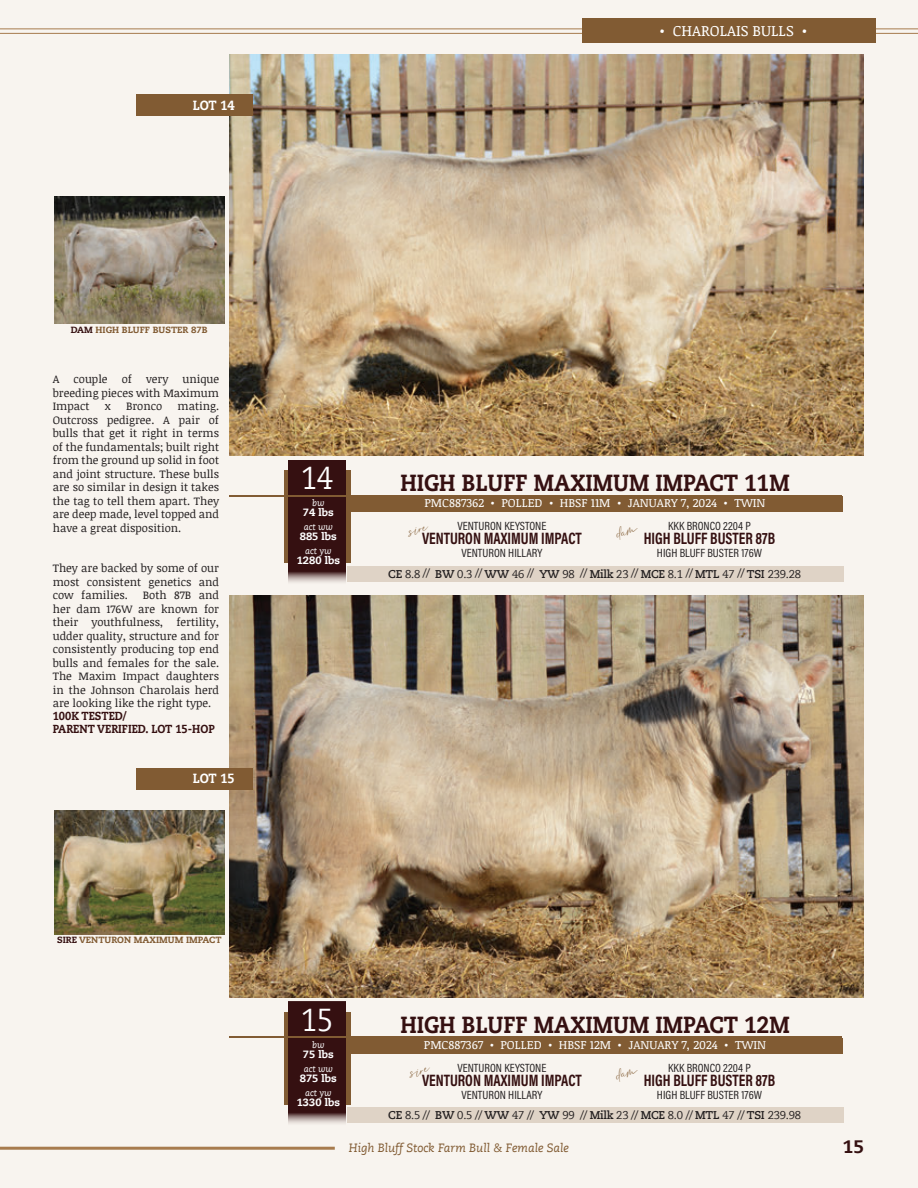
<style>
.page{position:relative;width:918px;height:1188px;background:#f8f4ef}
.page>*{position:absolute;margin:0;border:0;box-sizing:border-box;transform-origin:0 0}
.t1{font:31.65px "Caecilia LT Pro 55 Roman";color:#fff;scale:.9 1}
.t2{font:800 23.25px "Caecilia LT Std";color:#351011;scale:.9 1}
.t3{font:18px "Searchlight";color:#815b33}
.t4{font:800 18px "Caecilia LT Pro 85";color:#351011}
.t5{font:700 16.65px "Acumin Pro Cond";color:#351011;scale:.9 1}
.t6{font:15px "Noticia Text";color:#fff}
.t7{font:800 13.35px "Caecilia LT Std";color:#fff;scale:.9 1}
.t8{font:12px "Acumin Pro Cond";color:#231f20}
.t9{font:12px "Noticia Text";color:#fff}
.t10{font:italic 12px "Caecilia LT Pro 56";color:#815b33}
.t11{font:800 11.7px/12.6px "Caecilia LT Std";color:#351011;scale:.9 1}
.t12{font:11.25px/13.5px "Noticia Text";color:#231f20;text-align:justify}
.t13{font:11.25px "Caecilia LT Pro 55 Roman";letter-spacing:-.02em;color:#231f20}
.t14{font:800 10.5px "Caecilia LT Pro 85";color:#fff}
.t15{font:800 9px "Caecilia LT Std";color:#815b33}
.t16{font:italic 9px "Caecilia LT Pro 56";color:#fff}
.s1{color:#351011}
.s2{font-family:"Caecilia LT Pro 75";font-weight:700}
</style>
<div class="page">
<hr style="left:0;top:28px;width:918px;height:1px;background:#a77b4e">
<hr style="left:0;top:33px;width:918px;height:1px;background:#a77b4e">
<div style="left:582px;top:19px;width:294px;height:24px;background:#815b33"></div>
<hr style="left:0;top:1147px;width:335px;height:3px;background:#a77b4e">
<img style="left:229px;top:54px;width:635px;height:402px">
<div style="left:284px;top:470px;width:66px;height:93px;background:#815b33"></div>
<div style="left:288px;top:460px;width:58px;height:125px;background:#351011"></div>
<hr style="left:229px;top:495px;width:613px;height:1px;background:#815b33">
<div style="left:346px;top:496px;width:497px;height:16px;background:#815b33"></div>
<div style="left:347px;top:566px;width:496px;height:16px;background:#dfd3c6"></div>
<img style="left:229px;top:596px;width:635px;height:401px">
<div style="left:284px;top:1012px;width:66px;height:93px;background:#815b33"></div>
<div style="left:288px;top:1002px;width:58px;height:124px;background:#351011"></div>
<hr style="left:229px;top:1036px;width:613px;height:2px;background:#815b33">
<div style="left:346px;top:1038px;width:497px;height:16px;background:#815b33"></div>
<div style="left:347px;top:1108px;width:496px;height:15px;background:#dfd3c6"></div>
<div style="left:136px;top:94px;width:117px;height:22px;background:#815b33"></div>
<div style="left:136px;top:768px;width:117px;height:22px;background:#815b33"></div>
<img style="left:54px;top:196px;width:171px;height:127px">
<img style="left:54px;top:810px;width:171px;height:124px">
<p class="t7" style="left:193px;top:97px;width:48px">LOT 14</p>
<h3 class="t6" style="left:660px;top:21px;width:149px">• CHAROLAIS BULLS •</h3>
<p class="t15" style="left:71px;top:324px;width:138px"><span class="s1">DAM</span> HIGH BLUFF BUSTER 87B</p>
<p class="t12" style="left:53px;top:372px;width:8px">A</p>
<p class="t12" style="left:74px;top:372px;width:35px">couple</p>
<p class="t12" style="left:122px;top:372px;width:12px">of</p>
<p class="t12" style="left:146px;top:372px;width:24px">very</p>
<p class="t12" style="left:53px;top:372px;width:168px;text-indent:130px">unique breeding pieces with Maximum Impact</p>
<p class="t12" style="left:53px;top:399px;width:168px;text-indent:125px">mating.<br>Outcross pedigree. A pair of bulls that get it right in terms of the fundamentals; built right from the ground up solid in foot and joint structure. These bulls are so similar in design it takes the tag to tell them apart. They are deep made, level topped and have a great disposition.</p>
<p class="t12" style="left:53px;top:561px;width:168px">They are backed by some of our most consistent genetics and cow families.</p>
<p class="t12" style="left:105px;top:399px;width:7px">x</p>
<p class="t12" style="left:126px;top:399px;width:38px">Bronco</p>
<p class="t12" style="left:53px;top:588px;width:168px;text-indent:90px">Both 87B and her dam 176W are known for their youthfulness, fertility, udder quality, structure and for consistently producing top end bulls and females for the sale.<br>The Maxim Impact daughters in the Johnson Charolais herd are looking like the right type.</p>
<p class="t11" style="left:53px;top:710px;width:182px">100K TESTED/<br>PARENT VERIFIED. LOT 15-HOP</p>
<p class="t7" style="left:193px;top:770px;width:48px">LOT 15</p>
<p class="t15" style="left:57px;top:935px;width:166px"><span class="s1">SIRE</span> VENTURON MAXIMUM IMPACT</p>
<h1 class="t1" style="left:301px;top:457px;width:37px">14</h1>
<h2 class="t2" style="left:400px;top:469px;width:434px">HIGH BLUFF MAXIMUM IMPACT 11M</h2>
<p class="t8" style="left:458px;top:518px;width:90px">VENTURON KEYSTONE</p>
<h3 class="t5" style="left:422px;top:528px;width:179px">VENTURON MAXIMUM IMPACT</h3>
<p class="t8" style="left:461px;top:545px;width:82px">VENTURON HILLARY</p>
<p class="t9" style="left:425px;top:494px;width:343px">PMC887362 • POLLED • HBSF 11M • JANUARY 7, 2024 • TWIN</p>
<p class="t16" style="left:312px;top:497px;width:14px">bw</p>
<p class="t14" style="left:303px;top:505px;width:32px">74 lbs</p>
<p class="t16" style="left:304px;top:521px;width:31px">act ww</p>
<p class="t14" style="left:300px;top:529px;width:39px">885 lbs</p>
<p class="t16" style="left:305px;top:545px;width:28px">act yw</p>
<p class="t14" style="left:297px;top:553px;width:45px">1280 lbs</p>
<p class="t8" style="left:668px;top:518px;width:84px">KKK BRONCO 2204 P</p>
<h3 class="t5" style="left:644px;top:528px;width:148px">HIGH BLUFF BUSTER 87B</h3>
<p class="t8" style="left:657px;top:545px;width:107px">HIGH BLUFF BUSTER 176W</p>
<h3 class="t3" style="left:405px;top:519px;width:22px;rotate:-16deg">sire</h3>
<p class="t13" style="left:388px;top:567px;width:414px"><span class="s2">CE</span> 8.8 // <span class="s2">BW</span> 0.3 // <span class="s2">WW</span> 46 // <span class="s2">YW</span> 98 // <span class="s2">Milk</span> 23 // <span class="s2">MCE</span> 8.1 // <span class="s2">MTL</span> 47 // <span class="s2">TSI</span> 239.28</p>
<h1 class="t1" style="left:301px;top:999px;width:37px">15</h1>
<h2 class="t2" style="left:400px;top:1010px;width:434px">HIGH BLUFF MAXIMUM IMPACT 12M</h2>
<p class="t8" style="left:458px;top:1060px;width:90px">VENTURON KEYSTONE</p>
<h3 class="t5" style="left:422px;top:1069px;width:179px">VENTURON MAXIMUM IMPACT</h3>
<p class="t8" style="left:461px;top:1087px;width:82px">VENTURON HILLARY</p>
<p class="t9" style="left:424px;top:1036px;width:344px">PMC887367 • POLLED • HBSF 12M • JANUARY 7, 2024 • TWIN</p>
<p class="t16" style="left:312px;top:1039px;width:14px">bw</p>
<p class="t14" style="left:303px;top:1047px;width:32px">75 lbs</p>
<p class="t16" style="left:304px;top:1063px;width:31px">act ww</p>
<p class="t14" style="left:300px;top:1071px;width:39px">875 lbs</p>
<p class="t16" style="left:305px;top:1087px;width:28px">act yw</p>
<p class="t14" style="left:297px;top:1095px;width:45px">1330 lbs</p>
<p class="t8" style="left:668px;top:1060px;width:84px">KKK BRONCO 2204 P</p>
<h3 class="t5" style="left:644px;top:1069px;width:148px">HIGH BLUFF BUSTER 87B</h3>
<p class="t8" style="left:657px;top:1087px;width:107px">HIGH BLUFF BUSTER 176W</p>
<h3 class="t3" style="left:406px;top:1060px;width:22px;rotate:-16deg">sire</h3>
<p class="t13" style="left:388px;top:1108px;width:414px"><span class="s2">CE</span> 8.5 // <span class="s2">BW</span> 0.5 // <span class="s2">WW</span> 47 // <span class="s2">YW</span> 99 // <span class="s2">Milk</span> 23 // <span class="s2">MCE</span> 8.0 // <span class="s2">MTL</span> 47 // <span class="s2">TSI</span> 239.98</p>
<p class="t10" style="left:349px;top:1140px;width:222px">High Bluff Stock Farm Bull &amp; Female Sale</p>
<h3 class="t4" style="left:843px;top:1134px;width:23px">15</h3>
</div>
